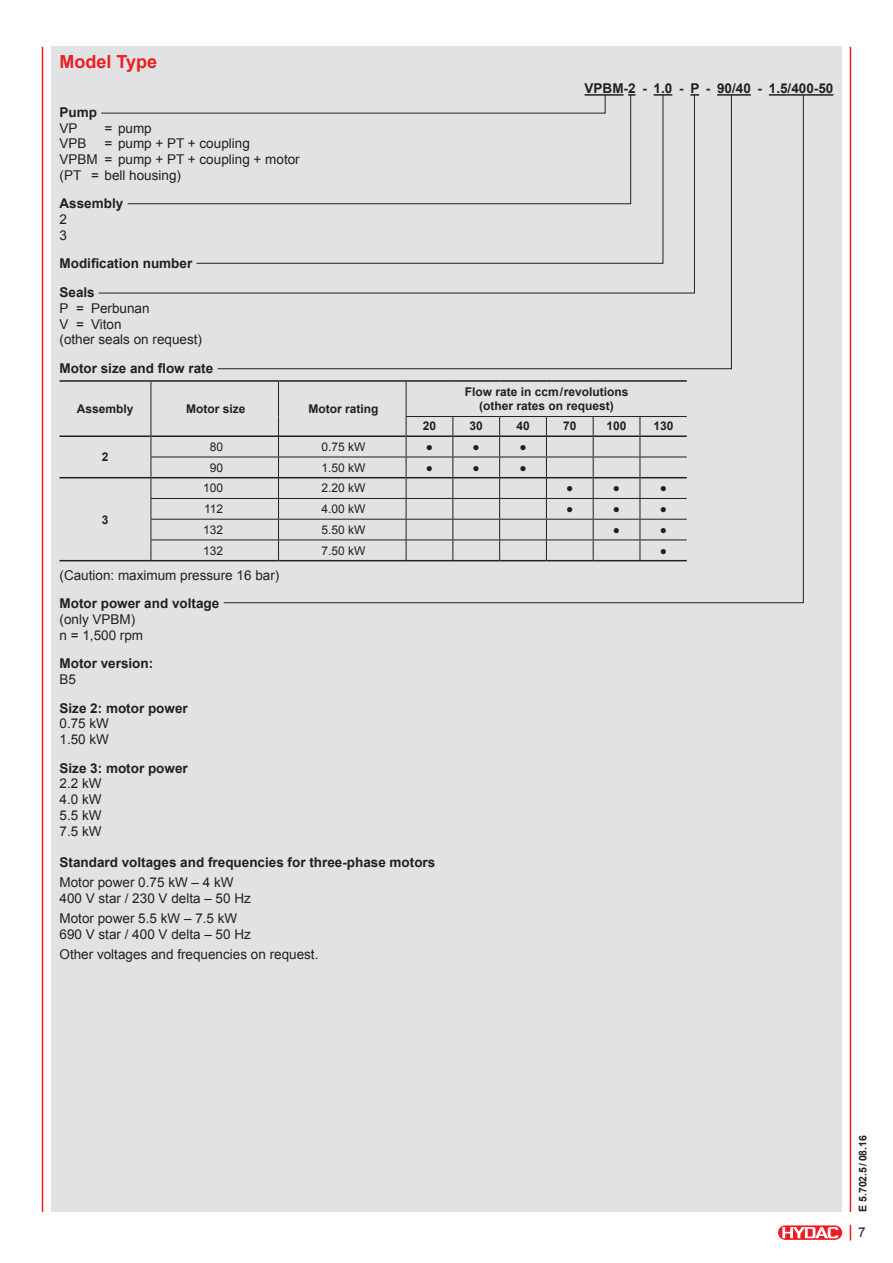
<style>
.page{position:relative;width:893px;height:1263px;background:#fff}
.page>*{position:absolute;margin:0;border:0;box-sizing:border-box;transform-origin:0 0}
.t1{font:700 18px "Arial";color:#ee1d23}
.t2{font:13.5px/15.8px "Arial";color:#231f20}
.t3{font:700 13.5px/28.5px "Arial";color:#231f20}
.t4{font:700 12px/13.5px "Arial";color:#231f20;text-align:center}
.t5{font:12px "Arial";color:#231f20}
.t6{font:700 10.5px "Arial";color:#231f20}
</style>
<div class="page">
<div style="left:777px;top:1225px;width:66px;height:15px;border:1px solid #fff;border-radius:7px"></div>
<svg style="left:778px;top:1225px;width:64px;height:15px"></svg>
<svg style="left:782px;top:1227px;width:56px;height:11px"></svg>
<hr style="left:42px;top:47px;width:1px;height:1165px;background:#ee1d23">
<hr style="left:850px;top:47px;width:1px;height:1165px;background:#ee1d23">
<svg style="left:850px;top:1225px;width:1px;height:15px"></svg>
<div style="left:51px;top:47px;width:791px;height:1165px;background:#e1e2e4"></div>
<hr style="left:769px;top:94px;width:64px;height:2px;background:#231f20">
<hr style="left:60px;top:380px;width:91px;height:2px;background:#231f20">
<hr style="left:151px;top:380px;width:128px;height:2px;background:#231f20">
<hr style="left:60px;top:435px;width:91px;height:2px;background:#231f20">
<hr style="left:151px;top:435px;width:127px;height:2px;background:#231f20">
<hr style="left:60px;top:477px;width:91px;height:1px;background:#231f20">
<hr style="left:151px;top:477px;width:127px;height:1px;background:#231f20">
<hr style="left:60px;top:560px;width:91px;height:1px;background:#231f20">
<hr style="left:151px;top:498px;width:128px;height:1px;background:#231f20">
<hr style="left:151px;top:519px;width:128px;height:1px;background:#231f20">
<hr style="left:151px;top:539px;width:128px;height:1px;background:#231f20">
<hr style="left:151px;top:457px;width:128px;height:1px;background:#231f20">
<hr style="left:151px;top:560px;width:128px;height:1px;background:#231f20">
<hr style="left:151px;top:382px;width:1px;height:34px;background:#231f20">
<svg style="left:151px;top:416px;width:1px;height:144px"></svg>
<svg style="left:223px;top:94px;width:581px;height:509px"></svg>
<svg style="left:101px;top:94px;width:505px;height:20px"></svg>
<h1 class="t1" style="left:60px;top:50px;width:99px">Model Type</h1>
<p class="t3" style="left:60px;top:98px;width:39px">Pump</p>
<p class="t2" style="left:60px;top:120px;width:20px">VP</p>
<p class="t2" style="left:105px;top:120px;width:49px">= pump</p>
<p class="t2" style="left:60px;top:136px;width:29px">VPB</p>
<p class="t2" style="left:60px;top:136px;width:242px;text-indent:45px">= pump + PT + coupling<br>VPBM = pump + PT + coupling + motor (PT = bell housing)</p>
<p class="t3" style="left:60px;top:190px;width:65px">Assembly</p>
<p class="t2" style="left:60px;top:212px;width:9px">2<br>3</p>
<p class="t3" style="left:60px;top:250px;width:134px">Modification number<br>Seals</p>
<p class="t2" style="left:60px;top:300px;width:144px">P = Perbunan<br>V = Viton<br>(other seals on request)</p>
<p class="t3" style="left:60px;top:354px;width:155px">Motor size and flow rate</p>
<p class="t4" style="left:77px;top:402px;width:58px">Assembly</p>
<p class="t4" style="left:186px;top:402px;width:61px">Motor size</p>
<p class="t4" style="left:309px;top:402px;width:71px">Motor rating</p>
<p class="t3" style="left:585px;top:74px;width:250px">VPBM-2 - 1.0 - P - 90/40 - 1.5/400-50</p>
<p class="t4" style="left:465px;top:386px;width:165px">Flow rate in ccm/revolutions (other rates on request)</p>
<p class="t4" style="left:423px;top:419px;width:15px">20</p>
<p class="t4" style="left:470px;top:419px;width:15px">30</p>
<p class="t4" style="left:516px;top:419px;width:15px">40</p>
<p class="t4" style="left:563px;top:419px;width:15px">70</p>
<p class="t4" style="left:607px;top:419px;width:22px">100</p>
<p class="t4" style="left:653px;top:419px;width:22px">130</p>
<p class="t4" style="left:102px;top:451px;width:8px">2</p>
<p class="t5" style="left:210px;top:439px;width:15px">80</p>
<p class="t5" style="left:322px;top:439px;width:46px">0.75 kW</p>
<p class="t5" style="left:426px;top:439px;width:9px">●</p>
<p class="t5" style="left:473px;top:439px;width:9px">●</p>
<p class="t5" style="left:519px;top:439px;width:9px">●</p>
<p class="t5" style="left:210px;top:460px;width:15px">90</p>
<p class="t5" style="left:322px;top:460px;width:46px">1.50 kW</p>
<p class="t5" style="left:426px;top:460px;width:9px">●</p>
<p class="t5" style="left:473px;top:460px;width:9px">●</p>
<p class="t5" style="left:519px;top:460px;width:9px">●</p>
<p class="t5" style="left:203px;top:480px;width:22px">100</p>
<p class="t5" style="left:322px;top:480px;width:46px">2.20 kW</p>
<p class="t5" style="left:566px;top:480px;width:9px">●</p>
<p class="t5" style="left:613px;top:480px;width:9px">●</p>
<p class="t5" style="left:660px;top:480px;width:9px">●</p>
<p class="t5" style="left:204px;top:501px;width:21px">112</p>
<p class="t5" style="left:322px;top:501px;width:46px">4.00 kW</p>
<p class="t5" style="left:566px;top:501px;width:9px">●</p>
<p class="t5" style="left:613px;top:501px;width:9px">●</p>
<p class="t5" style="left:660px;top:501px;width:9px">●</p>
<p class="t5" style="left:203px;top:522px;width:22px">132</p>
<p class="t5" style="left:322px;top:522px;width:46px">5.50 kW</p>
<p class="t5" style="left:613px;top:522px;width:9px">●</p>
<p class="t5" style="left:660px;top:522px;width:9px">●</p>
<p class="t5" style="left:203px;top:543px;width:22px">132</p>
<p class="t5" style="left:322px;top:543px;width:46px">7.50 kW</p>
<p class="t5" style="left:660px;top:543px;width:9px">●</p>
<p class="t2" style="left:60px;top:567px;width:221px">(Caution: maximum pressure 16 bar)</p>
<p class="t3" style="left:60px;top:590px;width:161px">Motor power and voltage</p>
<p class="t2" style="left:60px;top:611px;width:85px">(only VPBM) n = 1,500 rpm</p>
<p class="t3" style="left:60px;top:650px;width:95px">Motor version:</p>
<p class="t2" style="left:60px;top:671px;width:18px">B5</p>
<p class="t3" style="left:60px;top:694px;width:130px">Size 2: motor power</p>
<p class="t2" style="left:60px;top:716px;width:51px">0.75 kW<br>1.50 kW</p>
<p class="t3" style="left:60px;top:754px;width:130px">Size 3: motor power</p>
<p class="t2" style="left:60px;top:776px;width:44px;text-align:justify">2.2 kW 4.0 kW 5.5 kW 7.5 kW</p>
<p class="t3" style="left:60px;top:848px;width:377px">Standard voltages and frequencies for three-phase motors</p>
<p class="t2" style="left:60px;top:874px;width:193px">Motor power 0.75 kW – 4 kW<br>400 V star / 230 V delta – 50 Hz</p>
<p class="t2" style="left:60px;top:910px;width:193px">Motor power 5.5 kW – 7.5 kW<br>690 V star / 400 V delta – 50 Hz</p>
<p class="t2" style="left:60px;top:946px;width:260px">Other voltages and frequencies on request.</p>
<p class="t4" style="left:102px;top:513px;width:8px">3</p>
<p class="t6" style="left:856px;top:1212px;width:78px;rotate:-90deg">E 5.702.5/08.16</p>
<p class="t2" style="left:858px;top:1224px;width:9px">7</p>
</div>
